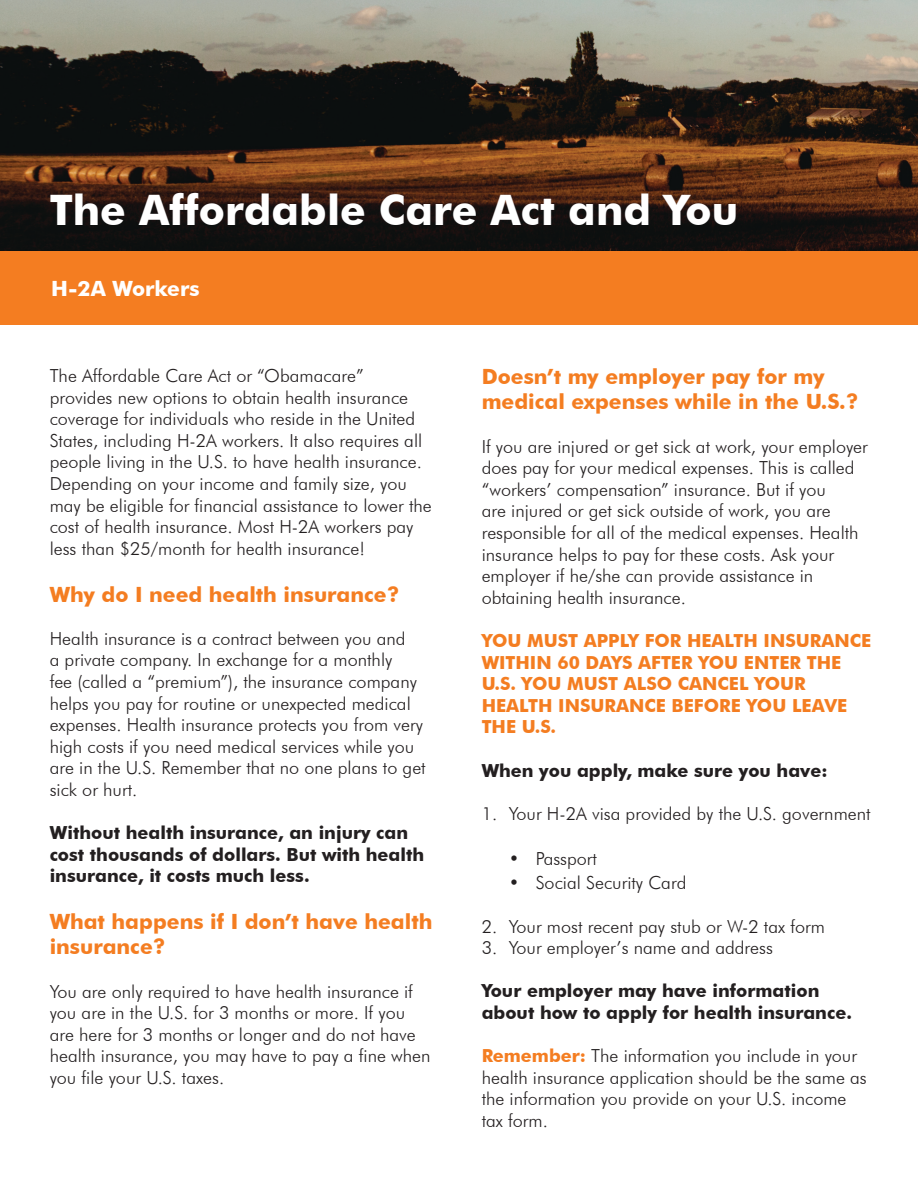
<style>
.page{position:relative;width:918px;height:1188px;background:#fff}
.page>*{position:absolute;margin:0;border:0;box-sizing:border-box;transform-origin:0 0}
.t1{font:700 42px "Futura BT";color:#fff}
.t2{font:700 21px/25.2px "Futura BT";color:#f47d21}
.t3{font:700 21px "Futura BT";color:#fff}
.Paragraph_Style_1{font:300 18px/21.6px "Futura BT";color:#231f20}
.Paragraph_Style_1-2{font:700 18px/21.6px "Futura BT";color:#231f20}
.t4{font:700 18px/21.6px "Futura BT";color:#f47d21}
.s1{font-weight:700;color:#f47d21}
</style>
<div class="page">
<img style="left:0;top:0;width:918px;height:251px">
<div style="left:0;top:251px;width:918px;height:74px;background:#f47d21"></div>
<p class="t1" style="left:50px;top:185px;width:690px">The Affordable Care Act and You</p>
<p class="t3" style="left:51px;top:276px;width:150px">H-2A Workers</p>
<p class="Paragraph_Style_1" style="left:50px;top:365px;width:384px">The Affordable Care Act or “Obamacare”<br>provides new options to obtain health insurance coverage for individuals who reside in the United States, including H-2A workers. It also requires all people living in the U.S. to have health insurance.<br>Depending on your income and family size, you may be eligible for financial assistance to lower the cost of health insurance. Most H-2A workers pay less than $25/month for health insurance!</p>
<p class="t2" style="left:50px;top:581px;width:351px">Why do I need health insurance?</p>
<p class="Paragraph_Style_1" style="left:50px;top:627px;width:378px">Health insurance is a contract between you and<br>a private company. In exchange for a monthly<br>fee (called a “premium”), the insurance company helps you pay for routine or unexpected medical expenses. Health insurance protects you from very high costs if you need medical services while you are in the U.S. Remember that no one plans to get sick or hurt.</p>
<p class="Paragraph_Style_1-2" style="left:50px;top:822px;width:376px">Without health insurance, an injury can cost thousands of dollars. But with health insurance, it costs much less.</p>
<p class="t2" style="left:50px;top:909px;width:384px">What happens if I don’t have health insurance?</p>
<p class="Paragraph_Style_1" style="left:50px;top:980px;width:382px">You are only required to have health insurance if you are in the U.S. for 3 months or more. If you are here for 3 months or longer and do not have health insurance, you may have to pay a fine when you file your U.S. taxes.</p>
<p class="t2" style="left:482px;top:364px;width:378px">Doesn’t my employer pay for my medical expenses while in the U.S.?</p>
<p class="Paragraph_Style_1" style="left:482px;top:435px;width:388px">If you are injured or get sick at work, your employer does pay for your medical expenses. This is called “workers’ compensation” insurance. But if you<br>are injured or get sick outside of work, you are responsible for all of the medical expenses. Health insurance helps to pay for these costs. Ask your employer if he/she can provide assistance in obtaining health insurance.</p>
<p class="t4" style="left:482px;top:630px;width:391px">YOU MUST APPLY FOR HEALTH INSURANCE<br>WITHIN 60 DAYS AFTER YOU ENTER THE<br>U.S. YOU MUST ALSO CANCEL YOUR<br>HEALTH INSURANCE BEFORE YOU LEAVE<br>THE U.S.</p>
<p class="Paragraph_Style_1-2" style="left:482px;top:759px;width:347px">When you apply, make sure you have:</p>
<p class="Paragraph_Style_1" style="left:482px;top:802px;width:391px">1. Your H-2A visa provided by the U.S. government</p>
<p class="Paragraph_Style_1" style="left:509px;top:848px;width:90px">• Passport</p>
<p class="Paragraph_Style_1" style="left:509px;top:872px;width:179px">• Social Security Card</p>
<p class="Paragraph_Style_1" style="left:482px;top:915px;width:345px">2. Your most recent pay stub or W-2 tax form</p>
<p class="Paragraph_Style_1" style="left:482px;top:937px;width:293px">3. Your employer’s name and address</p>
<p class="Paragraph_Style_1-2" style="left:482px;top:980px;width:372px">Your employer may have information about how to apply for health insurance.</p>
<p class="Paragraph_Style_1" style="left:482px;top:1045px;width:387px"><span class="s1">Remember:</span> The information you include in your health insurance application should be the same as the information you provide on your U.S. income tax form.</p>
</div>
